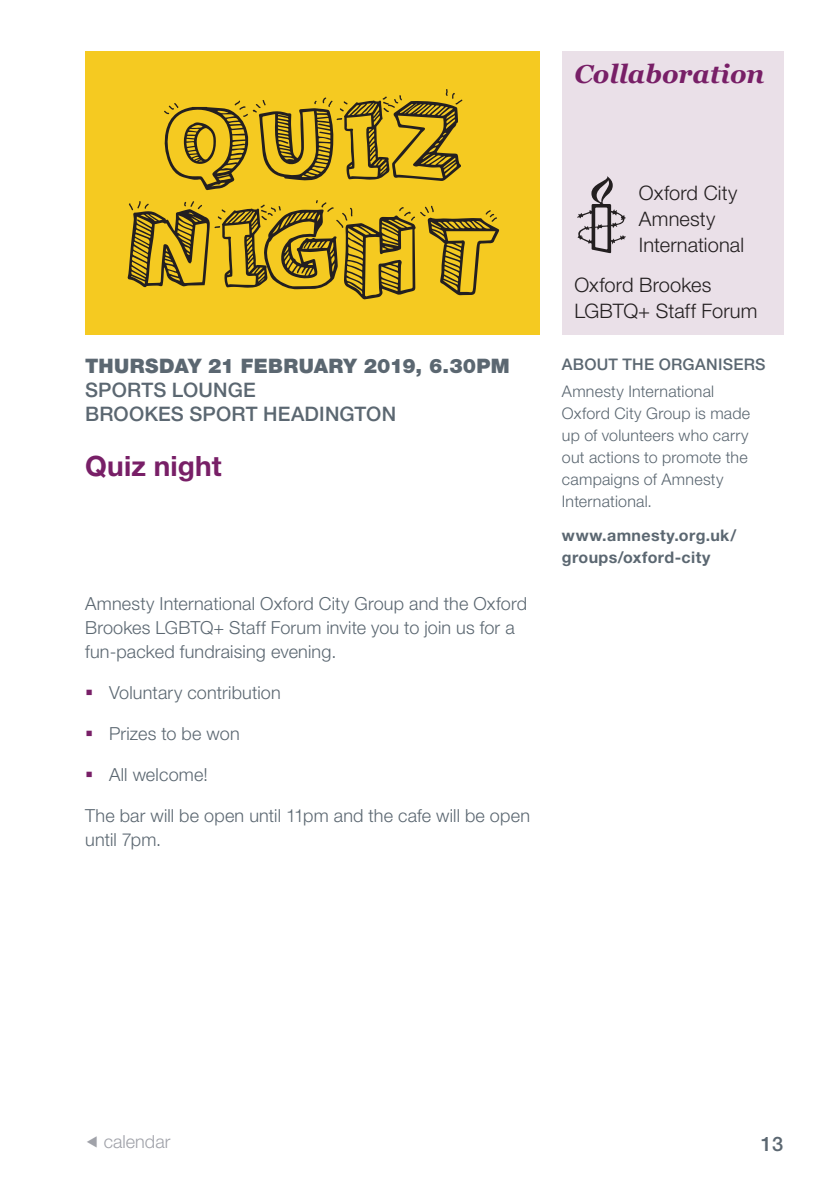
<style>
.page{position:relative;width:840px;height:1191px;background:#fff}
.page>*{position:absolute;margin:0;border:0;box-sizing:border-box;transform-origin:0 0}
.t1{font:110px "Sketch 3 D";color:#231f20}
.Brookes_title{font:700 28px "Helvetica Neue";letter-spacing:.005em;color:#781f67}
.t2{font:italic 700 26px "Georgia";color:#781f67}
.t3{font:500 20px/24px "Helvetica Neue";letter-spacing:.005em;color:#5b6771}
.t4{font:300 20px/26px "Helvetica Neue";letter-spacing:.005em;color:#231f20}
.t5{font:300 18px/24px "Helvetica Neue";letter-spacing:.01em;color:#5b6771}
.t6{font:300 18px "Helvetica Neue";color:#a0a2a9}
.t7{font:300 16px/22px "Helvetica Neue";letter-spacing:.015em;color:#5b6771}
.t8{font:700 16px/22px "Helvetica Neue";letter-spacing:.025em;color:#5b6771}
.t9{font:500 16px "Helvetica Neue";letter-spacing:.015em;color:#5b6771}
.s1{font-weight:900}
.s2{color:#781f67}
</style>
<div class="page">
<div style="left:561px;top:51px;width:221px;height:283px;background:#eae0e8"></div>
<svg style="left:577px;top:176px;width:48px;height:77px"></svg>
<div style="left:85px;top:51px;width:454px;height:283px;background:#f5ca21"></div>
<p class="t1" style="left:161px;top:80px;width:302px">QUIZ</p>
<p class="t1" style="left:124px;top:188px;width:376px">NIGHT</p>
<p class="t3" style="left:85px;top:353px;width:426px"><span class="s1">THURSDAY 21 FEBRUARY 2019, 6.30PM<br></span>SPORTS LOUNGE<br>BROOKES SPORT HEADINGTON</p>
<p class="Brookes_title" style="left:85px;top:448px;width:138px">Quiz night</p>
<p class="t5" style="left:85px;top:591px;width:443px">Amnesty International Oxford City Group and the Oxford<br>Brookes LGBTQ+ Staff Forum invite you to join us for a fun-packed fundraising evening.</p>
<p class="t5" style="left:85px;top:680px;width:197px"><span class="s2">▪</span> Voluntary contribution</p>
<p class="t5" style="left:85px;top:721px;width:156px"><span class="s2">▪</span> Prizes to be won</p>
<p class="t5" style="left:85px;top:762px;width:124px"><span class="s2">▪</span> All welcome!</p>
<p class="t5" style="left:85px;top:803px;width:446px">The bar will be open until 11pm and the cafe will be open until 7pm.</p>
<p class="t2" style="left:574px;top:55px;width:191px">Collaboration</p>
<p class="t4" style="left:638px;top:179px;width:107px">Oxford City<br>Amnesty<br>International</p>
<p class="t4" style="left:574px;top:272px;width:184px">Oxford Brookes<br>LGBTQ+ Staff Forum</p>
<p class="t9" style="left:561px;top:354px;width:205px">ABOUT THE ORGANISERS</p>
<p class="t7" style="left:561px;top:380px;width:190px">Amnesty International<br>Oxford City Group is made up of volunteers who carry out actions to promote the campaigns of Amnesty<br>International.</p>
<p class="t8" style="left:561px;top:524px;width:176px">www.amnesty.org.uk/ groups/oxford-city</p>
<p class="t6" style="left:85px;top:1131px;width:87px">◀ calendar</p>
<p class="t3" style="left:760px;top:1132px;width:24px">13</p>
</div>
